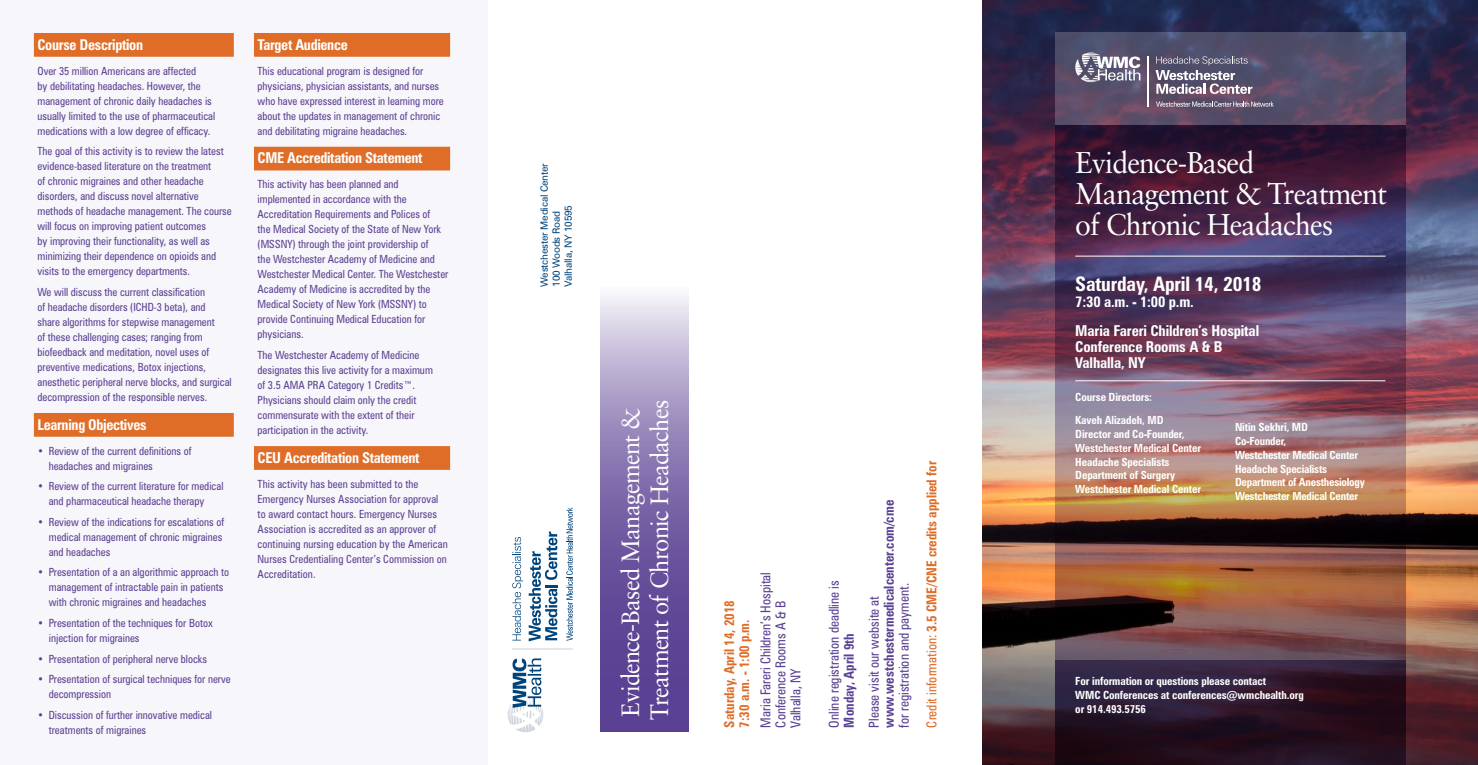
<style>
.page{position:relative;width:1478px;height:765px;background:#fff}
.page>*{position:absolute;margin:0;border:0;box-sizing:border-box;transform-origin:0 0}
.t1{font:30px/31.2px "Sabon LT Std";letter-spacing:-.03em;color:#fff;scale:.95 1}
.t2{font:25px/28.8px "Sabon LT Std";letter-spacing:-.03em;color:#fff;scale:.95 1}
.t3{font:700 condensed 20px "Zurich BT";letter-spacing:-.01em;color:#fff}
.t4{font:700 condensed 15px "Zurich BT";letter-spacing:-.02em;color:#fff;scale:.96 1}
.t5{font:700 condensed 15px/28.8px "Zurich BT";letter-spacing:-.02em;color:#fff}
.t6{font:condensed 13.75px/15px "Zurich BT";color:#5b4193;scale:.96 1}
.t7{font:700 condensed 13.75px/27.5px "Zurich BT";color:#df6d28;scale:.96 1}
.t8{font:700 condensed 13.75px "Zurich BT";color:#5b4193;scale:.96 1}
.t9{font:condensed 11.25px/15px "Zurich BT";color:#5b4193;scale:.96 1}
.t10{font:700 condensed 11.25px/13.8px "Zurich BT";letter-spacing:-.01em;color:#fff}
.t11{font:10px/12px "Zurich BT";letter-spacing:-.02em;color:#00447c}
.s1{font-weight:400;color:#5b4193}
.s2{font-weight:400}
</style>
<div class="page">
<div style="left:0;top:0;width:488px;height:765px;background:#f7f6fa"></div>
<div style="left:34px;top:33px;width:200px;height:24px;background:#df6d28"></div>
<div style="left:34px;top:413px;width:200px;height:24px;background:#df6d28"></div>
<div style="left:254px;top:33px;width:196px;height:24px;background:#df6d28"></div>
<div style="left:254px;top:147px;width:196px;height:23px;background:#df6d28"></div>
<div style="left:254px;top:446px;width:196px;height:24px;background:#df6d28"></div>
<svg style="left:600px;top:294px;width:88px;height:437px;background:#8774b0"></svg>
<img style="left:982px;top:0;width:496px;height:765px">
<svg style="left:1055px;top:478px;width:350px;height:182px;background:#80533e"></svg>
<svg style="left:1055px;top:32px;width:350px;height:93px;background:#574e6a"></svg>
<img style="left:1055px;top:125px;width:350px;height:353px">
<svg style="left:1055px;top:660px;width:350px;height:105px;background:#281529"></svg>
<hr style="left:1075px;top:256px;width:310px;height:1px;background:#fff">
<svg style="left:1075px;top:52px;width:65px;height:31px"></svg>
<svg style="left:1155px;top:56px;width:97px;height:38px;background:#7f7b8f"></svg>
<svg style="left:1156px;top:101px;width:117px;height:6px"></svg>
<hr style="left:1148px;top:56px;width:1px;height:51px;background:#fff">
<svg style="left:512px;top:537px;width:11px;height:104px"></svg>
<svg style="left:507px;top:658px;width:37px;height:74px"></svg>
<svg style="left:529px;top:532px;width:28px;height:109px"></svg>
<svg style="left:566px;top:507px;width:7px;height:134px"></svg>
<hr style="left:512px;top:649px;width:61px;height:1px;background:#e4e7eb">
<hr style="left:1075px;top:380px;width:310px;height:1px;background:#fff">
<h3 class="t4" style="left:38px;top:35px;width:112px">Course Description</h3>
<p class="t9" style="left:38px;top:63px;width:187px">Over 35 million Americans are affected<br>by debilitating headaches. However, the management of chronic daily headaches is usually limited to the use of pharmaceutical medications with a low degree of efficacy.</p>
<p class="t9" style="left:38px;top:144px;width:204px">The goal of this activity is to review the latest evidence-based literature on the treatment<br>of chronic migraines and other headache disorders, and discuss novel alternative methods of headache management. The course will focus on improving patient outcomes<br>by improving their functionality, as well as minimizing their dependence on opioids and visits to the emergency departments.</p>
<p class="t9" style="left:38px;top:284px;width:204px">We will discuss the current classification<br>of headache disorders (ICHD-3 beta), and<br>share algorithms for stepwise management<br>of these challenging cases; ranging from biofeedback and meditation, novel uses of preventive medications, Botox injections, anesthetic peripheral nerve blocks, and surgical decompression of the responsible nerves.</p>
<h3 class="t4" style="left:38px;top:415px;width:115px">Learning Objectives</h3>
<p class="t9" style="left:49px;top:443px;width:150px;text-indent:-11px">• Review of the current definitions of headaches and migraines</p>
<p class="t9" style="left:49px;top:479px;width:183px;text-indent:-11px">• Review of the current literature for medical and pharmaceutical headache therapy</p>
<p class="t9" style="left:49px;top:514px;width:184px;text-indent:-11px">• Review of the indications for escalations of medical management of chronic migraines and headaches</p>
<p class="t9" style="left:49px;top:565px;width:190px;text-indent:-11px">• Presentation of a an algorithmic approach to management of intractable pain in patients with chronic migraines and headaches</p>
<p class="t9" style="left:49px;top:615px;width:172px;text-indent:-11px">• Presentation of the techniques for Botox injection for migraines</p>
<p class="t9" style="left:38px;top:651px;width:178px">• Presentation of peripheral nerve blocks</p>
<p class="t9" style="left:49px;top:672px;width:191px;text-indent:-11px">• Presentation of surgical techniques for nerve decompression</p>
<p class="t9" style="left:49px;top:707px;width:172px;text-indent:-11px">• Discussion of further innovative medical treatments of migraines</p>
<h3 class="t4" style="left:258px;top:35px;width:95px">Target Audience</h3>
<p class="t9" style="left:258px;top:63px;width:195px">This educational program is designed for physicians, physician assistants, and nurses who have expressed interest in learning more about the updates in management of chronic and debilitating migraine headaches.</p>
<h3 class="t4" style="left:258px;top:149px;width:173px">CME Accreditation Statement</h3>
<p class="t9" style="left:258px;top:177px;width:200px">This activity has been planned and implemented in accordance with the Accreditation Requirements and Polices of<br>the Medical Society of the State of New York (MSSNY) through the joint providership of<br>the Westchester Academy of Medicine and Westchester Medical Center. The Westchester Academy of Medicine is accredited by the Medical Society of New York (MSSNY) to provide Continuing Medical Education for physicians.</p>
<p class="t9" style="left:258px;top:347px;width:184px">The Westchester Academy of Medicine designates this live activity for a maximum of 3.5 AMA PRA Category 1 Credits™.<br>Physicians should claim only the credit commensurate with the extent of their participation in the activity.</p>
<h3 class="t4" style="left:258px;top:448px;width:170px">CEU Accreditation Statement</h3>
<p class="t9" style="left:258px;top:476px;width:200px">This activity has been submitted to the Emergency Nurses Association for approval to award contact hours. Emergency Nurses Association is accredited as an approver of continuing nursing education by the American Nurses Credentialing Center’s Commission on Accreditation.</p>
<p class="t11" style="left:538px;top:287px;width:125px;rotate:-90deg">Westchester Medical Center<br>100 Woods Road<br>Valhalla, NY 10595</p>
<h2 class="t2" style="left:616px;top:720px;width:338px;rotate:-90deg">Evidence-Based Management &amp;<br>Treatment of Chronic Headaches</h2>
<p class="t7" style="left:722px;top:728px;width:134px;line-height:15px;rotate:-90deg">Saturday, April 14, 2018<br>7:30 a.m. - 1:00 p.m.</p>
<p class="t6" style="left:758px;top:728px;width:163px;rotate:-90deg">Maria Fareri Children’s Hospital<br>Conference Rooms A &amp; B<br>Valhalla, NY</p>
<p class="t6" style="left:826px;top:728px;width:155px;rotate:-90deg">Online registration deadline is</p>
<p class="t8" style="left:840px;top:728px;width:100px;rotate:-90deg">Monday, April 9th</p>
<p class="t7" style="left:890px;top:728px;width:279px;rotate:-90deg"><span class="s1">for registration and payment.<br></span><span class="s2">Credit information:</span> 3.5 CME/CNE credits applied for</p>
<p class="t8" style="left:880px;top:728px;width:239px;rotate:-90deg">www.westchestermedicalcenter.com/cme</p>
<p class="t6" style="left:866px;top:728px;width:139px;rotate:-90deg">Please visit our website at</p>
<h1 class="t1" style="left:1075px;top:146px;width:329px">Evidence-Based<br>Management &amp; Treatment of Chronic Headaches</h1>
<h3 class="t3" style="left:1075px;top:272px;width:188px">Saturday, April 14, 2018</h3>
<h3 class="t5" style="left:1075px;top:287px;width:185px">7:30 a.m. - 1:00 p.m.<br>Maria Fareri Children’s Hospital</h3>
<h3 class="t5" style="left:1075px;top:338px;width:149px;line-height:16.2px">Conference Rooms A &amp; B<br>Valhalla, NY</h3>
<p class="t10" style="left:1075px;top:385px;width:90px;line-height:23.8px">Course Directors:<br>Kaveh Alizadeh, MD</p>
<p class="t10" style="left:1075px;top:427px;width:127px">Director and Co-Founder,<br>Westchester Medical Center<br>Headache Specialists<br>Department of Surgery<br>Westchester Medical Center</p>
<p class="t10" style="left:1235px;top:420px;width:131px">Nitin Sekhri, MD<br>Co-Founder,<br>Westchester Medical Center<br>Headache Specialists<br>Department of Anesthesiology<br>Westchester Medical Center</p>
<p class="t10" style="left:1075px;top:674px;width:230px">For information or questions please contact<br>WMC Conferences at conferences@wmchealth.org or 914.493.5756</p>
</div>
